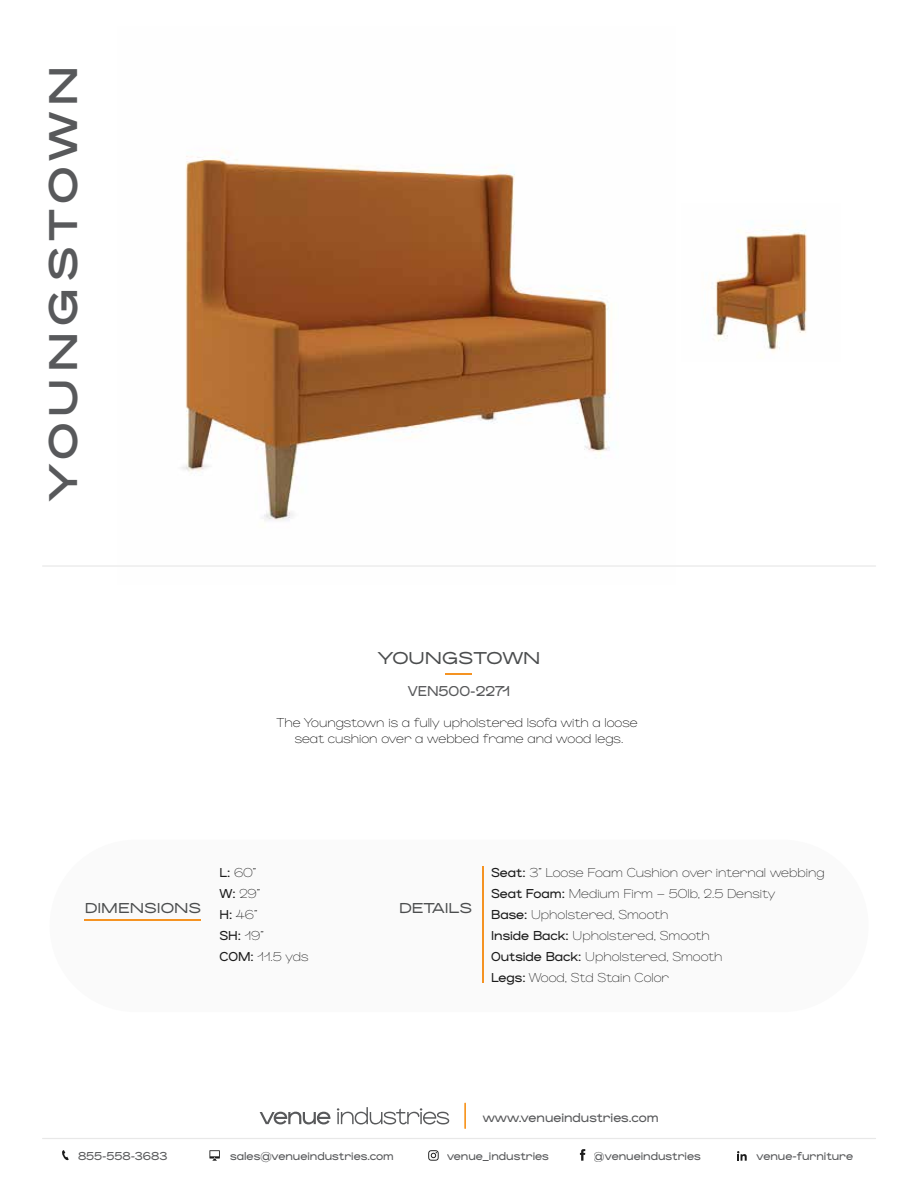
<style>
.page{position:relative;width:918px;height:1188px;background:#fff}
.page>*{position:absolute;margin:0;border:0;box-sizing:border-box;transform-origin:0 0}
.t1{font:500 expanded 42px "Zoom Pro";letter-spacing:.14em;color:#58595b}
.t2{font:expanded 18px "Zoom Pro";color:#4b4d4e}
.t3{font:expanded 15px "Zoom Pro";color:#4b4d4e}
.t4{font:15px "Zoom Pro";color:#58595b}
.t5{font:100 13.5px/21px "Zoom Pro";color:#1c1c1c}
.t6{font:100 13.5px/16.2px "Zoom Pro";color:#000;text-align:center}
.t7{font:13.5px "Zoom Pro";color:#58595b}
.t8{font:12px "Zoom Pro";color:#58595b}
.s1{font-weight:400}
</style>
<div class="page">
<img style="left:182px;top:150px;width:428px;height:371px">
<img style="left:714px;top:229px;width:93px;height:123px">
<svg style="left:446px;top:673px;width:26px;height:1px"></svg>
<svg style="left:580px;top:1149px;width:5px;height:12px"></svg>
<svg style="left:428px;top:1150px;width:11px;height:11px"></svg>
<svg style="left:737px;top:1151px;width:10px;height:10px"></svg>
<svg style="left:62px;top:1150px;width:7px;height:11px"></svg>
<svg style="left:209px;top:1150px;width:11px;height:11px"></svg>
<hr style="left:42px;top:1138px;width:834px;height:1px;background:#e8e8e8">
<hr style="left:464px;top:1103px;width:2px;height:26px;background:#f7941d">
<svg style="left:260px;top:1112px;width:71px;height:12px"></svg>
<svg style="left:337px;top:1107px;width:112px;height:17px"></svg>
<div style="left:50px;top:840px;width:819px;height:172px;background:#fafafa;border-radius:86px"></div>
<hr style="left:482px;top:866px;width:1px;height:117px;background:#f59322">
<hr style="left:85px;top:919px;width:116px;height:1px;background:#f59322">
<hr style="left:42px;top:565px;width:834px;height:2px;background:#e8e8e8">
<h1 class="t1" style="left:38px;top:502px;width:438px;rotate:-90deg">YOUNGSTOWN</h1>
<h2 class="t2" style="left:377px;top:648px;width:165px">YOUNGSTOWN</h2>
<p class="t4" style="left:408px;top:683px;width:104px">VEN500-2271</p>
<p class="t6" style="left:277px;top:714px;width:363px">The Youngstown is a fully upholstered lsofa with a loose seat cushion over a webbed frame and wood legs.</p>
<p class="t3" style="left:85px;top:899px;width:118px">DIMENSIONS</p>
<p class="t5" style="left:219px;top:862px;width:90px"><span class="s1">L:</span> 60”<br><span class="s1">W:</span> 29”<br><span class="s1">H:</span> 46”<br><span class="s1">SH:</span> 19”<br><span class="s1">COM:</span> 11.5 yds</p>
<p class="t3" style="left:399px;top:899px;width:75px">DETAILS</p>
<p class="t5" style="left:491px;top:862px;width:335px"><span class="s1">Seat:</span> 3" Loose Foam Cushion over internal webbing <span class="s1">Seat Foam:</span> Medium Firm – 50lb, 2.5 Density<br><span class="s1">Base:</span> Upholstered, Smooth<br><span class="s1">Inside Back:</span> Upholstered, Smooth<br><span class="s1">Outside Back:</span> Upholstered, Smooth<br><span class="s1">Legs:</span> Wood, Std Stain Color</p>
<p class="t7" style="left:483px;top:1110px;width:177px">www.venueindustries.com</p>
<p class="t8" style="left:78px;top:1149px;width:91px">855-558-3683</p>
<p class="t8" style="left:230px;top:1149px;width:165px">sales@venueindustries.com</p>
<p class="t8" style="left:447px;top:1149px;width:103px">venue_industries</p>
<p class="t8" style="left:594px;top:1149px;width:109px">@venueindustries</p>
<p class="t8" style="left:757px;top:1149px;width:98px">venue-furniture</p>
</div>
